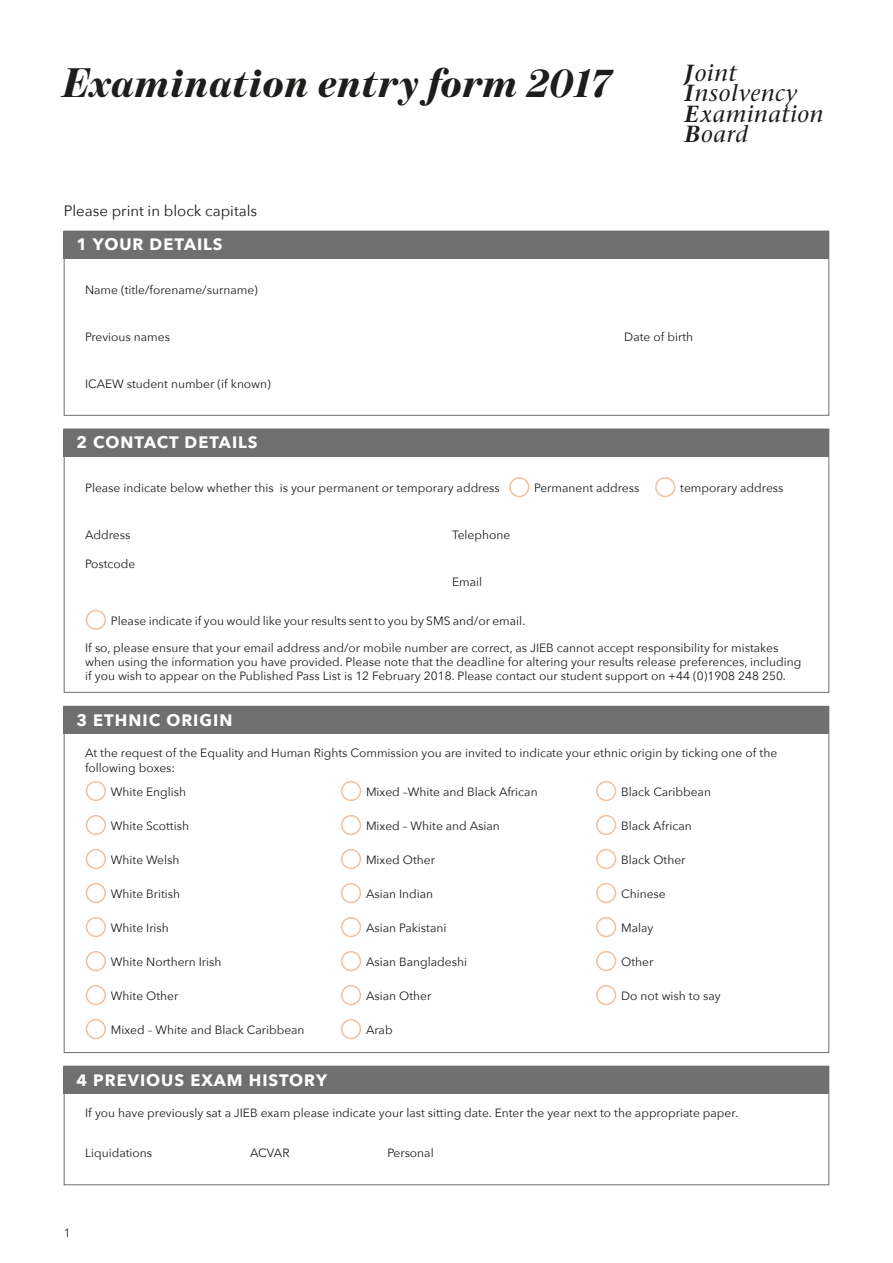
<style>
.page{position:relative;width:893px;height:1263px;background:#fff}
.page>*{position:absolute;margin:0;border:0;box-sizing:border-box;transform-origin:0 0}
.t1{font:italic 900 42px "Benton Mod Disp";letter-spacing:.02em;color:#1d1d1b}
.t2{font:italic 23.25px/20.2px "Stone Serif";letter-spacing:.03em;color:#1d1d1b}
.t3{font:700 16.5px "Avenir Next";letter-spacing:.06em;color:#fff}
.t4{font:15px "Avenir Next";color:#1d1d1b}
.t5{font:12px/14.4px "Avenir Next";color:#1d1d1b}
.s1{font-weight:600}
</style>
<div class="page">
<div style="left:64px;top:231px;width:765px;height:185px;background:#fff;border:1px solid #706f6f"></div>
<div style="left:64px;top:1066px;width:765px;height:119px;background:#fff;border:1px solid #706f6f"></div>
<div style="left:64px;top:429px;width:765px;height:264px;background:#fff;border:1px solid #706f6f"></div>
<div style="left:64px;top:706px;width:765px;height:347px;background:#fff;border:1px solid #706f6f"></div>
<div style="left:64px;top:231px;width:765px;height:28px;background:#706f6f"></div>
<div style="left:64px;top:1066px;width:765px;height:28px;background:#706f6f"></div>
<div style="left:64px;top:429px;width:765px;height:27px;background:#706f6f"></div>
<div style="left:64px;top:706px;width:765px;height:28px;background:#706f6f"></div>
<div style="left:509px;top:477px;width:20px;height:20px;border:2px solid #f1c09d;border-radius:50%"></div>
<div style="left:655px;top:477px;width:20px;height:20px;border:2px solid #f1c09d;border-radius:50%"></div>
<div style="left:86px;top:781px;width:20px;height:20px;border:2px solid #f1c09d;border-radius:50%"></div>
<div style="left:341px;top:781px;width:20px;height:20px;border:2px solid #f1c09d;border-radius:50%"></div>
<div style="left:596px;top:781px;width:20px;height:20px;border:2px solid #f1c09d;border-radius:50%"></div>
<div style="left:86px;top:815px;width:20px;height:20px;border:2px solid #f1c09d;border-radius:50%"></div>
<div style="left:341px;top:815px;width:20px;height:20px;border:2px solid #f1c09d;border-radius:50%"></div>
<div style="left:596px;top:815px;width:20px;height:20px;border:2px solid #f1c09d;border-radius:50%"></div>
<div style="left:86px;top:849px;width:20px;height:20px;border:2px solid #f1c09d;border-radius:50%"></div>
<div style="left:341px;top:849px;width:20px;height:20px;border:2px solid #f1c09d;border-radius:50%"></div>
<div style="left:596px;top:849px;width:20px;height:20px;border:2px solid #f1c09d;border-radius:50%"></div>
<div style="left:86px;top:883px;width:20px;height:20px;border:2px solid #f1c09d;border-radius:50%"></div>
<div style="left:341px;top:883px;width:20px;height:20px;border:2px solid #f1c09d;border-radius:50%"></div>
<div style="left:596px;top:883px;width:20px;height:20px;border:2px solid #f1c09d;border-radius:50%"></div>
<div style="left:86px;top:917px;width:20px;height:20px;border:2px solid #f1c09d;border-radius:50%"></div>
<div style="left:341px;top:917px;width:20px;height:20px;border:2px solid #f1c09d;border-radius:50%"></div>
<div style="left:596px;top:917px;width:20px;height:20px;border:2px solid #f1c09d;border-radius:50%"></div>
<div style="left:86px;top:951px;width:20px;height:20px;border:2px solid #f1c09d;border-radius:50%"></div>
<div style="left:341px;top:951px;width:20px;height:20px;border:2px solid #f1c09d;border-radius:50%"></div>
<div style="left:596px;top:951px;width:20px;height:20px;border:2px solid #f1c09d;border-radius:50%"></div>
<div style="left:86px;top:985px;width:20px;height:20px;border:2px solid #f1c09d;border-radius:50%"></div>
<div style="left:341px;top:985px;width:20px;height:20px;border:2px solid #f1c09d;border-radius:50%"></div>
<div style="left:596px;top:985px;width:20px;height:20px;border:2px solid #f1c09d;border-radius:50%"></div>
<div style="left:86px;top:1019px;width:20px;height:20px;border:2px solid #f1c09d;border-radius:50%"></div>
<div style="left:341px;top:1019px;width:20px;height:20px;border:2px solid #f1c09d;border-radius:50%"></div>
<div style="left:86px;top:610px;width:20px;height:20px;border:2px solid #f1c09d;border-radius:50%"></div>
<svg style="left:63px;top:257px;width:767px;height:13px"></svg>
<svg style="left:63px;top:1092px;width:767px;height:13px"></svg>
<div style="left:0;top:1172px;width:893px;height:13px;background:#fff"></div>
<svg style="left:63px;top:455px;width:767px;height:13px"></svg>
<svg style="left:63px;top:732px;width:767px;height:13px"></svg>
<div style="left:0;top:1040px;width:893px;height:13px;background:#fff"></div>
<svg style="left:63px;top:680px;width:767px;height:13px"></svg>
<svg style="left:63px;top:403px;width:767px;height:13px"></svg>
<h1 class="t1" style="left:64px;top:59px;width:549px">Examination entry form 2017</h1>
<h2 class="t2" style="left:685px;top:63px;width:140px"><span class="s1">J</span>oint<br><span class="s1">I</span>nsolvency<br><span class="s1">E</span>xamination<br><span class="s1">B</span>oard</h2>
<p class="t4" style="left:64px;top:198px;width:195px">Please print in block capitals</p>
<h3 class="t3" style="left:77px;top:230px;width:148px">1 YOUR DETAILS</h3>
<p class="t5" style="left:85px;top:282px;width:174px">Name (title/forename/surname)</p>
<p class="t5" style="left:85px;top:330px;width:87px">Previous names</p>
<p class="t5" style="left:85px;top:376px;width:187px">ICAEW student number (if known)</p>
<p class="t5" style="left:624px;top:329px;width:70px">Date of birth</p>
<h3 class="t3" style="left:77px;top:428px;width:183px">2 CONTACT DETAILS</h3>
<p class="t5" style="left:85px;top:480px;width:416px">Please indicate below whether this is your permanent or temporary address</p>
<p class="t5" style="left:534px;top:480px;width:107px">Permanent address</p>
<p class="t5" style="left:680px;top:480px;width:105px">temporary address</p>
<p class="t5" style="left:85px;top:527px;width:47px">Address</p>
<p class="t5" style="left:85px;top:556px;width:52px">Postcode</p>
<p class="t5" style="left:452px;top:527px;width:60px">Telephone</p>
<p class="t5" style="left:452px;top:574px;width:32px">Email</p>
<p class="t5" style="left:111px;top:613px;width:416px">Please indicate if you would like your results sent to you by SMS and/or email.</p>
<p class="t5" style="left:85px;top:640px;width:718px">If so, please ensure that your email address and/or mobile number are correct, as JIEB cannot accept responsibility for mistakes when using the information you have provided. Please note that the deadline for altering your results release preferences, including if you wish to appear on the Published Pass List is 12 February 2018. Please contact our student support on +44 (0)1908 248 250.</p>
<h3 class="t3" style="left:77px;top:706px;width:157px">3 ETHNIC ORIGIN</h3>
<p class="t5" style="left:85px;top:745px;width:694px">At the request of the Equality and Human Rights Commission you are invited to indicate your ethnic origin by ticking one of the following boxes:</p>
<p class="t5" style="left:111px;top:784px;width:77px">White English</p>
<p class="t5" style="left:366px;top:784px;width:173px">Mixed –White and Black African</p>
<p class="t5" style="left:621px;top:784px;width:91px">Black Caribbean</p>
<p class="t5" style="left:111px;top:818px;width:80px">White Scottish</p>
<p class="t5" style="left:366px;top:818px;width:135px">Mixed – White and Asian</p>
<p class="t5" style="left:621px;top:818px;width:72px">Black African</p>
<p class="t5" style="left:111px;top:852px;width:70px">White Welsh</p>
<p class="t5" style="left:366px;top:852px;width:71px">Mixed Other</p>
<p class="t5" style="left:621px;top:852px;width:66px">Black Other</p>
<p class="t5" style="left:111px;top:886px;width:71px">White British</p>
<p class="t5" style="left:366px;top:886px;width:69px">Asian Indian</p>
<p class="t5" style="left:621px;top:886px;width:46px">Chinese</p>
<p class="t5" style="left:111px;top:920px;width:60px">White Irish</p>
<p class="t5" style="left:366px;top:920px;width:82px">Asian Pakistani</p>
<p class="t5" style="left:621px;top:920px;width:34px">Malay</p>
<p class="t5" style="left:111px;top:954px;width:112px">White Northern Irish</p>
<p class="t5" style="left:366px;top:954px;width:102px">Asian Bangladeshi</p>
<p class="t5" style="left:621px;top:954px;width:34px">Other</p>
<p class="t5" style="left:111px;top:988px;width:69px">White Other</p>
<p class="t5" style="left:366px;top:988px;width:67px">Asian Other</p>
<p class="t5" style="left:621px;top:988px;width:101px">Do not wish to say</p>
<p class="t5" style="left:111px;top:1022px;width:195px">Mixed – White and Black Caribbean</p>
<p class="t5" style="left:366px;top:1022px;width:28px">Arab</p>
<h3 class="t3" style="left:77px;top:1065px;width:252px">4 PREVIOUS EXAM HISTORY</h3>
<p class="t5" style="left:85px;top:1105px;width:655px">If you have previously sat a JIEB exam please indicate your last sitting date. Enter the year next to the appropriate paper.</p>
<p class="t5" style="left:85px;top:1145px;width:69px">Liquidations</p>
<p class="t5" style="left:250px;top:1145px;width:41px">ACVAR</p>
<p class="t5" style="left:387px;top:1145px;width:48px">Personal</p>
<p class="t5" style="left:64px;top:1225px;width:8px">1</p>
</div>
